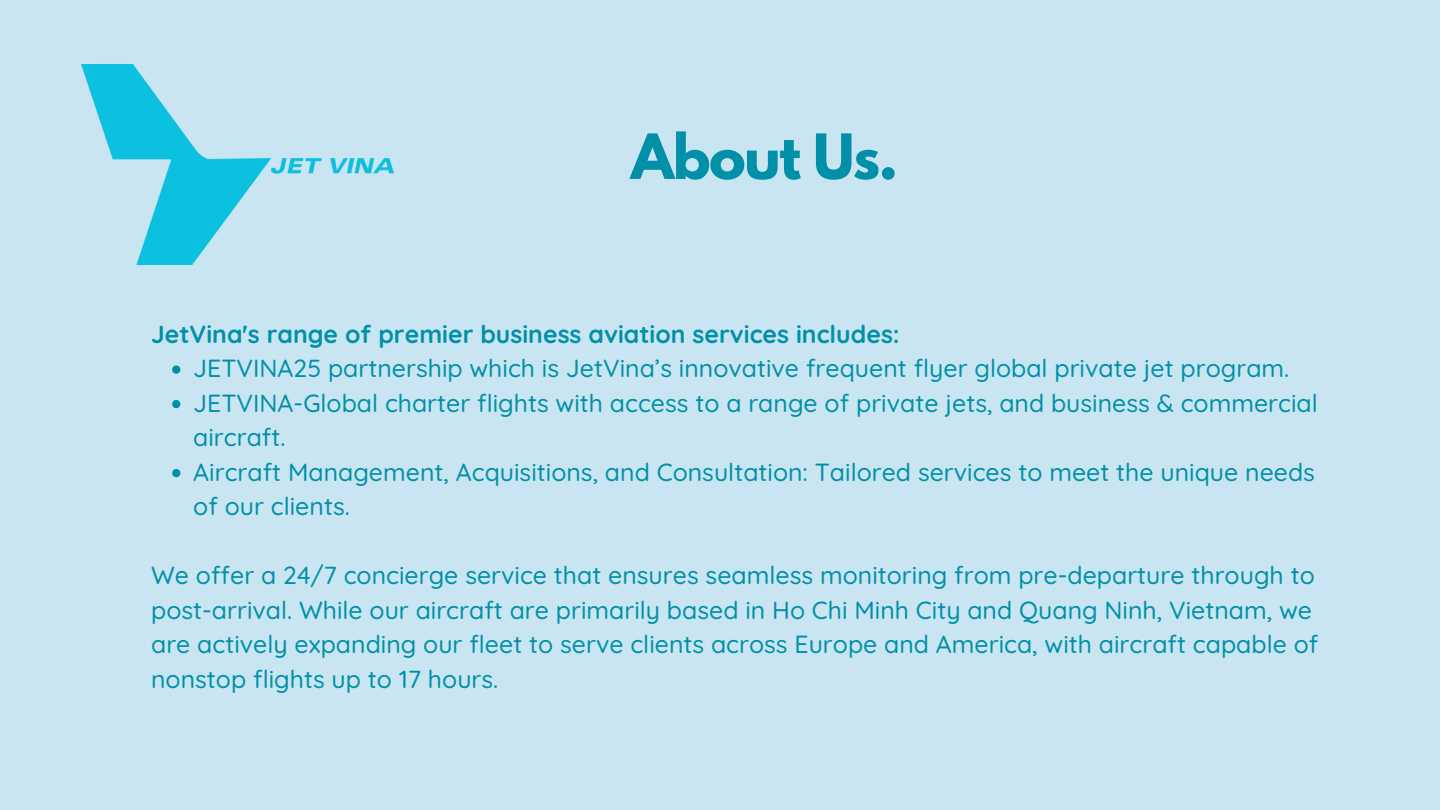
<style>
.page{position:relative;width:1440px;height:810px;background:#c8e5f1}
.page>*{position:absolute;margin:0;border:0;box-sizing:border-box;transform-origin:0 0}
.t1{font:700 55.2px "League Spartan";letter-spacing:-.025em;color:#0190a8}
.t2{font:500 24.8px/34.5px "Quicksand";color:#0190a8}
.t3{font:700 24.8px "Quicksand";color:#0190a8}
</style>
<div class="page">
<img style="left:81px;top:65px;width:313px;height:199px">
<svg style="left:172px;top:365px;width:8px;height:9px"></svg>
<svg style="left:172px;top:400px;width:8px;height:8px"></svg>
<svg style="left:172px;top:469px;width:8px;height:8px"></svg>
<h2 class="t1" style="left:631px;top:129px;width:269px">About Us.</h2>
<h1 class="t3" style="left:151px;top:318px;width:750px">JetVina's range of premier business aviation services includes:</h1>
<h2 class="t2" style="left:193px;top:351px;width:1098px">JETVINA25 partnership which is JetVina’s innovative frequent flyer global private jet program.</h2>
<p class="t2" style="left:193px;top:385px;width:1126px">JETVINA-Global charter flights with access to a range of private jets, and business &amp; commercial aircraft.</p>
<p class="t2" style="left:193px;top:454px;width:1123px">Aircraft Management, Acquisitions, and Consultation: Tailored services to meet the unique needs of our clients.</p>
<p class="t2" style="left:151px;top:558px;width:1169px">We offer a 24/7 concierge service that ensures seamless monitoring from pre-departure through to post-arrival. While our aircraft are primarily based in Ho Chi Minh City and Quang Ninh, Vietnam, we are actively expanding our fleet to serve clients across Europe and America, with aircraft capable of nonstop flights up to 17 hours.</p>
</div>
